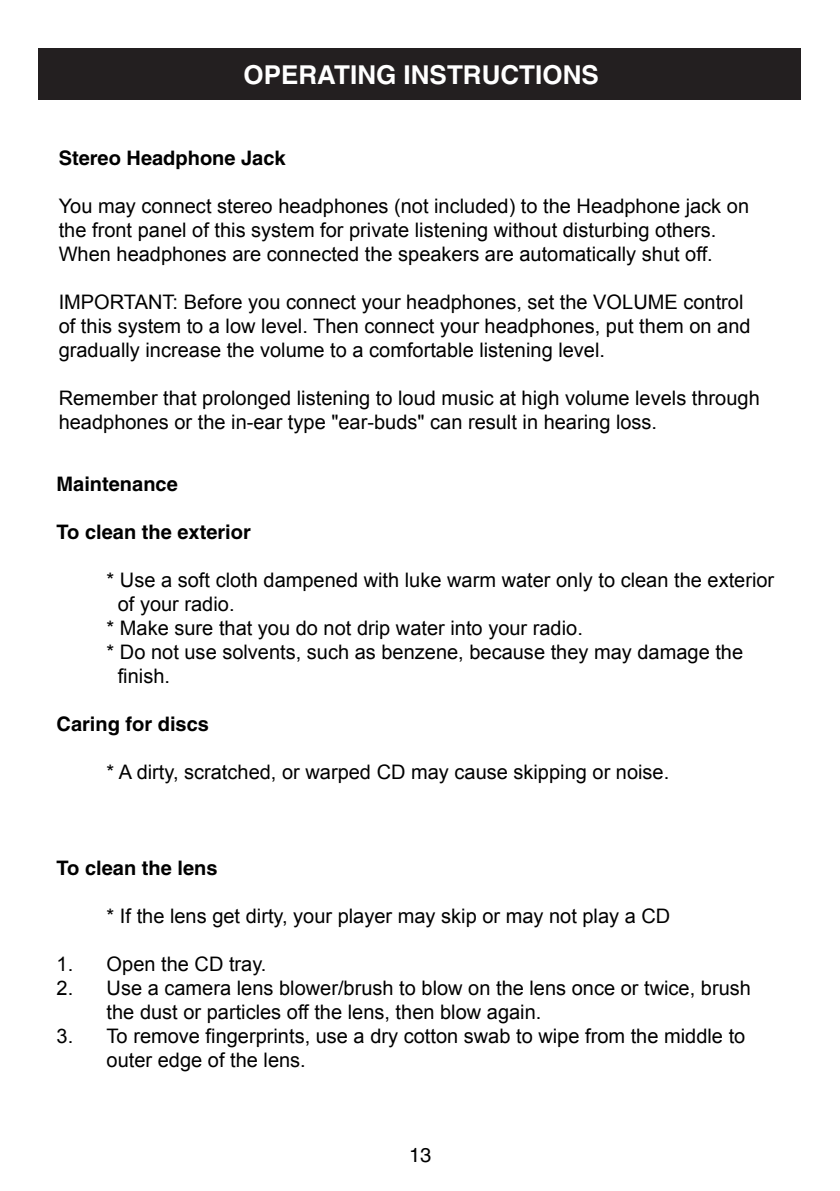
<style>
.page{position:relative;width:840px;height:1191px;background:#fff}
.page>*{position:absolute;margin:0;border:0;box-sizing:border-box;transform-origin:0 0}
.t1{font:700 26px "Helvetica";color:#fff}
.t2{font:20px/24px "Arial";color:#000}
.t3{font:700 20px "Helvetica";color:#000}
.t4{font:20px "Helvetica";color:#000}
</style>
<div class="page">
<div style="left:39px;top:48px;width:761px;height:52px;background:#231f20"></div>
<h1 class="t1" style="left:243px;top:59px;width:356px">OPERATING INSTRUCTIONS</h1>
<p class="t3" style="left:59px;top:146px;width:228px">Stereo Headphone Jack</p>
<p class="t2" style="left:59px;top:194px;width:691px">You may connect stereo headphones (not included) to the Headphone jack on the front panel of this system for private listening without disturbing others.<br>When headphones are connected the speakers are automatically shut off.</p>
<p class="t2" style="left:59px;top:290px;width:693px">IMPORTANT: Before you connect your headphones, set the VOLUME control of this system to a low level. Then connect your headphones, put them on and gradually increase the volume to a comfortable listening level.</p>
<p class="t2" style="left:59px;top:386px;width:702px">Remember that prolonged listening to loud music at high volume levels through headphones or the in-ear type "ear-buds" can result in hearing loss.</p>
<p class="t3" style="left:57px;top:471px;width:123px">Maintenance</p>
<p class="t3" style="left:57px;top:519px;width:196px">To clean the exterior</p>
<p class="t2" style="left:107px;top:567px;width:668px">* Use a soft cloth dampened with luke warm water only to clean the exterior</p>
<p class="t2" style="left:118px;top:591px;width:118px">of your radio.</p>
<p class="t2" style="left:107px;top:615px;width:477px">* Make sure that you do not drip water into your radio.</p>
<p class="t2" style="left:107px;top:639px;width:637px">* Do not use solvents, such as benzene, because they may damage the</p>
<p class="t2" style="left:118px;top:663px;width:54px">finish.</p>
<p class="t3" style="left:57px;top:711px;width:154px">Caring for discs</p>
<p class="t2" style="left:107px;top:759px;width:564px">* A dirty, scratched, or warped CD may cause skipping or noise.</p>
<p class="t3" style="left:57px;top:855px;width:162px">To clean the lens</p>
<p class="t2" style="left:107px;top:903px;width:565px">* If the lens get dirty, your player may skip or may not play a CD</p>
<p class="t2" style="left:57px;top:951px;width:211px">1. Open the CD tray.</p>
<p class="t2" style="left:107px;top:975px;width:645px;text-indent:-50px">2. Use a camera lens blower/brush to blow on the lens once or twice, brush the dust or particles off the lens, then blow again.</p>
<p class="t2" style="left:107px;top:1023px;width:640px;text-indent:-50px">3. To remove fingerprints, use a dry cotton swab to wipe from the middle to outer edge of the lens.</p>
<p class="t4" style="left:409px;top:1142px;width:24px">13</p>
</div>
